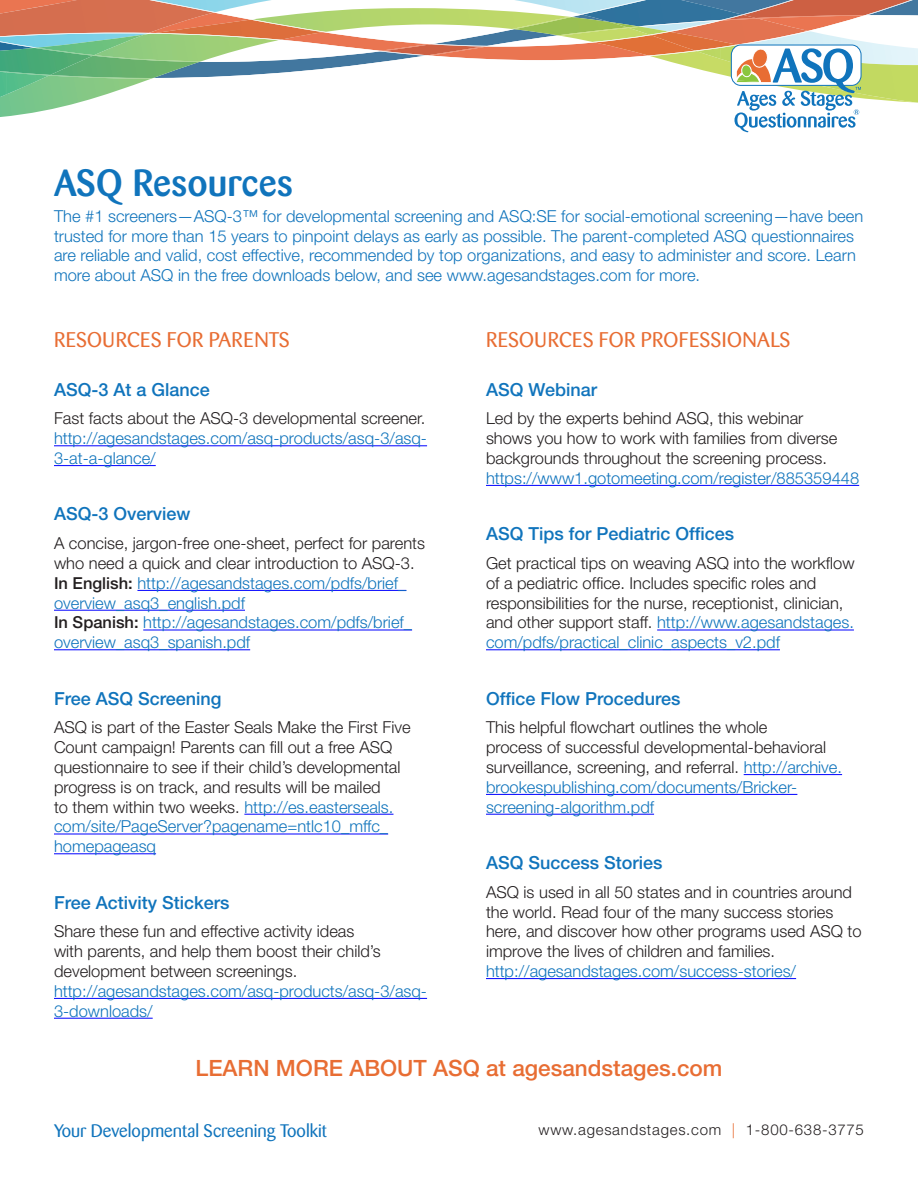
<style>
.page{position:relative;width:918px;height:1188px;background:#fff}
.page>*{position:absolute;margin:0;border:0;box-sizing:border-box;transform-origin:0 0}
.t1{font:500 37.5px "Barmeno";color:#1074bc}
.t2{font:500 22.5px "Helvetica Neue";color:#e86d33}
.t3{font:21px "Barmeno";letter-spacing:.02em;color:#e86d33}
.t4{font:500 18px "Helvetica Neue";color:#1074bc}
.t5{font:18px "Barmeno";color:#1074bc}
.t6{font:300 16.5px/19.8px "Helvetica Neue";color:#231f20}
.t7{font:300 16.5px/19.8px "Helvetica Neue";color:#1074bc}
.t8{font:300 15px "Helvetica Neue";letter-spacing:.05em;color:#231f20}
.s1{color:#231f20}
.s2{font-weight:500;color:#231f20}
.s3{color:#1074bc}
.s4{color:#e86d33}
</style>
<div class="page">
<svg style="left:0;top:0;width:918px;height:132px"></svg>
<hr style="left:54px;top:445px;width:373px;height:1px;background:#00f">
<hr style="left:54px;top:465px;width:102px;height:1px;background:#00f">
<hr style="left:137px;top:590px;width:269px;height:1px;background:#00f">
<hr style="left:54px;top:610px;width:191px;height:1px;background:#00f">
<hr style="left:143px;top:630px;width:269px;height:1px;background:#00f">
<hr style="left:54px;top:649px;width:196px;height:1px;background:#00f">
<hr style="left:244px;top:814px;width:149px;height:1px;background:#00f">
<hr style="left:54px;top:834px;width:334px;height:1px;background:#00f">
<hr style="left:54px;top:853px;width:102px;height:1px;background:#00f">
<hr style="left:54px;top:998px;width:373px;height:1px;background:#00f">
<hr style="left:54px;top:1018px;width:99px;height:1px;background:#00f">
<hr style="left:486px;top:485px;width:373px;height:1px;background:#00f">
<hr style="left:657px;top:630px;width:197px;height:1px;background:#00f">
<hr style="left:486px;top:649px;width:294px;height:1px;background:#00f">
<hr style="left:744px;top:774px;width:98px;height:1px;background:#00f">
<hr style="left:486px;top:794px;width:311px;height:1px;background:#00f">
<hr style="left:486px;top:814px;width:168px;height:1px;background:#00f">
<hr style="left:486px;top:978px;width:310px;height:1px;background:#00f">
<p class="t1" style="left:54px;top:160px;width:241px">ASQ Resources</p>
<p class="t7" style="left:54px;top:206px;width:811px">The #1 screeners—ASQ-3™ for developmental screening and ASQ:SE for social-emotional screening—have been trusted for more than 15 years to pinpoint delays as early as possible. The parent-completed ASQ questionnaires are reliable and valid, cost effective, recommended by top organizations, and easy to administer and score. Learn more about ASQ in the free downloads below, and see www.agesandstages.com for more.</p>
<p class="t3" style="left:54px;top:328px;width:237px">RESOURCES FOR PARENTS</p>
<p class="t4" style="left:54px;top:378px;width:157px">ASQ-3 At a Glance</p>
<p class="t7" style="left:54px;top:408px;width:375px;text-align:justify"><span class="s1">Fast facts about the ASQ-3 developmental screener. </span>http://agesandstages.com/asq-products/asq-3/asq-3-at-a-glance/</p>
<p class="t4" style="left:54px;top:503px;width:138px">ASQ-3 Overview</p>
<p class="t7" style="left:54px;top:533px;width:373px"><span class="s1">A concise, jargon-free one-sheet, perfect for parents who need a quick and clear introduction to ASQ-3.<br></span><span class="s2">In English:</span> http://agesandstages.com/pdfs/brief_ overview_asq3_english.pdf<br><span class="s2">In Spanish:</span> http://agesandstages.com/pdfs/brief_ overview_asq3_spanish.pdf</p>
<p class="t4" style="left:54px;top:687px;width:169px">Free ASQ Screening</p>
<p class="t6" style="left:54px;top:717px;width:358px">ASQ is part of the Easter Seals Make the First Five Count campaign! Parents can fill out a free ASQ questionnaire to see if their child’s developmental progress is on track, and results will be mailed<br>to them within two weeks. <span class="s3">http://es.easterseals. com/site/PageServer?pagename=ntlc10_mffc_ homepageasq</span></p>
<p class="t4" style="left:54px;top:891px;width:177px">Free Activity Stickers</p>
<p class="t6" style="left:54px;top:921px;width:375px">Share these fun and effective activity ideas<br>with parents, and help them boost their child’s development between screenings. <span class="s3">http://agesandstages.com/asq-products/asq-3/asq-3-downloads/</span></p>
<p class="t3" style="left:486px;top:328px;width:306px">RESOURCES FOR PROFESSIONALS</p>
<p class="t4" style="left:486px;top:378px;width:113px">ASQ Webinar</p>
<p class="t6" style="left:486px;top:408px;width:375px">Led by the experts behind ASQ, this webinar<br>shows you how to work with families from diverse backgrounds throughout the screening process. <span class="s3">https://www1.gotomeeting.com/register/885359448</span></p>
<p class="t4" style="left:486px;top:523px;width:250px">ASQ Tips for Pediatric Offices</p>
<p class="t6" style="left:486px;top:553px;width:370px">Get practical tips on weaving ASQ into the workflow of a pediatric office. Includes specific roles and responsibilities for the nurse, receptionist, clinician, and other support staff. <span class="s3">http://www.agesandstages. com/pdfs/practical_clinic_aspects_v2.pdf</span></p>
<p class="t4" style="left:486px;top:687px;width:196px">Office Flow Procedures</p>
<p class="t6" style="left:486px;top:717px;width:358px">This helpful flowchart outlines the whole<br>process of successful developmental-behavioral surveillance, screening, and referral. <span class="s3">http://archive. brookespublishing.com/documents/Bricker&shy;screening-algorithm.pdf</span></p>
<p class="t4" style="left:486px;top:852px;width:178px">ASQ Success Stories</p>
<p class="t6" style="left:486px;top:882px;width:377px">ASQ is used in all 50 states and in countries around the world. Read four of the many success stories here, and discover how other programs used ASQ to improve the lives of children and families. <span class="s3">http://agesandstages.com/success-stories/</span></p>
<p class="t2" style="left:196px;top:1055px;width:528px">LEARN MORE ABOUT ASQ at agesandstages.com</p>
<p class="t5" style="left:54px;top:1120px;width:274px">Your Developmental Screening Toolkit</p>
<p class="t8" style="left:539px;top:1120px;width:327px">www.agesandstages.com <span class="s4">|</span> 1-800-638-3775</p>
</div>
